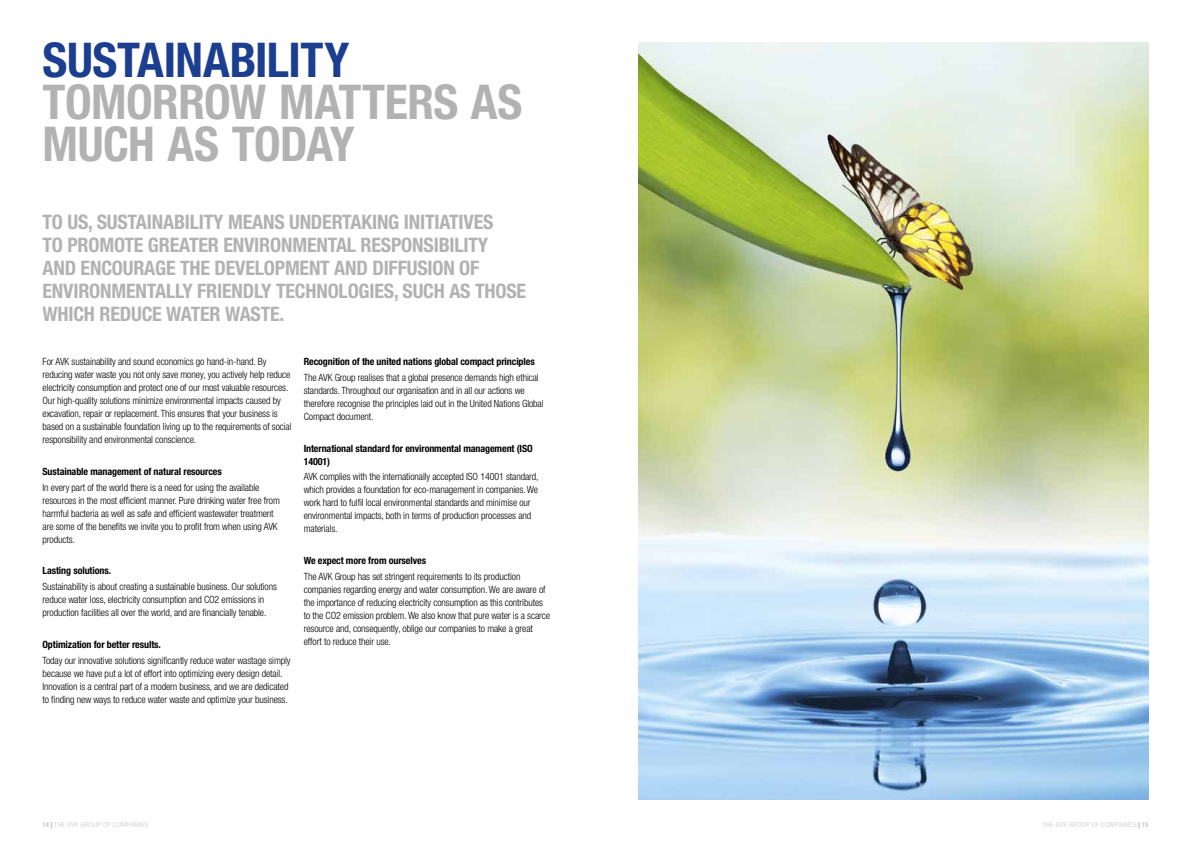
<style>
.page{position:relative;width:1191px;height:842px;background:#fff}
.page>*{position:absolute;margin:0;border:0;box-sizing:border-box;transform-origin:0 0}
.t1{font:700 condensed 48px/42px "Helvetica Neue LT Pro";letter-spacing:-.01em;color:#b3b2b2}
.t2{font:700 condensed 48px "Helvetica Neue LT Pro";letter-spacing:-.005em;color:#1b3e90}
.t3{font:700 condensed 20px/23px "Helvetica Neue LT Pro";letter-spacing:-.01em;color:#b3b2b2}
.t4{font:300 condensed 10px/13px "Helvetica Neue LT Pro";letter-spacing:-.01em;color:#000}
.t5{font:700 condensed 10px/13px "Helvetica Neue LT Pro";letter-spacing:-.01em;color:#000}
.t6{font:300 condensed 7px "Helvetica Neue LT Pro";letter-spacing:.035em;color:#cacaca;scale:1.1 1}
.s1{font-weight:700}
.s2{font-family:"Times New Roman";font-weight:700;font-stretch:normal;color:#706f6f}
</style>
<div class="page">
<img style="left:638px;top:43px;width:510px;height:756px">
<h1 class="t2" style="left:43px;top:31px;width:308px">SUSTAINABILITY</h1>
<h1 class="t1" style="left:43px;top:80px;width:481px">TOMORROW MATTERS AS<br>MUCH AS TODAY</h1>
<h2 class="t3" style="left:43px;top:211px;width:485px">TO US, SUSTAINABILITY MEANS UNDERTAKING INITIATIVES<br>TO PROMOTE GREATER ENVIRONMENTAL RESPONSIBILITY AND ENCOURAGE THE DEVELOPMENT AND DIFFUSION OF ENVIRONMENTALLY FRIENDLY TECHNOLOGIES, SUCH AS THOSE WHICH REDUCE WATER WASTE.</h2>
<p class="t4" style="left:43px;top:355px;width:250px">For AVK sustainability and sound economics go hand-in-hand. By reducing water waste you not only save money, you actively help reduce electricity consumption and protect one of our most valuable resources.<br>Our high-quality solutions minimize environmental impacts caused by excavation, repair or replacement. This ensures that your business is based on a sustainable foundation living up to the requirements of social responsibility and environmental conscience.</p>
<p class="t5" style="left:43px;top:464px;width:181px">Sustainable management of natural resources</p>
<p class="t4" style="left:43px;top:480px;width:239px">In every part of the world there is a need for using the available resources in the most efficient manner. Pure drinking water free from harmful bacteria as well as safe and efficient wastewater treatment are some of the benefits we invite you to profit from when using AVK products.</p>
<p class="t5" style="left:43px;top:564px;width:70px">Lasting solutions.</p>
<p class="t4" style="left:43px;top:580px;width:236px">Sustainability is about creating a sustainable business. Our solutions reduce water loss, electricity consumption and CO2 emissions in production facilities all over the world, and are financially tenable.</p>
<p class="t5" style="left:43px;top:637px;width:120px">Optimization for better results.</p>
<p class="t4" style="left:43px;top:653px;width:250px">Today our innovative solutions significantly reduce water wastage simply because we have put a lot of effort into optimizing every design detail.<br>Innovation is a central part of a modern business, and we are dedicated to finding new ways to reduce water waste and optimize your business.</p>
<p class="t5" style="left:304px;top:355px;width:232px">Recognition of the united nations global compact principles</p>
<p class="t4" style="left:304px;top:371px;width:241px">The AVK Group realises that a global presence demands high ethical standards. Throughout our organisation and in all our actions we therefore recognise the principles laid out in the United Nations Global Compact document.</p>
<p class="t5" style="left:304px;top:441px;width:230px">International standard for environmental management (ISO<br>14001)</p>
<p class="t4" style="left:304px;top:470px;width:236px">AVK complies with the internationally accepted ISO 14001 standard, which provides a foundation for eco-management in companies. We work hard to fulfil local environmental standards and minimise our environmental impacts, both in terms of production processes and materials.</p>
<p class="t5" style="left:304px;top:554px;width:124px">We expect more from ourselves</p>
<p class="t4" style="left:304px;top:570px;width:248px">The AVK Group has set stringent requirements to its production companies regarding energy and water consumption. We are aware of the importance of reducing electricity consumption as this contributes to the CO2 emission problem. We also know that pure water is a scarce resource and, consequently, oblige our companies to make a great effort to reduce their use.</p>
<p class="t6" style="left:43px;top:821px;width:98px"><span class="s1">14</span> <span class="s2">|</span> THE AVK GROUP OF COMPANIES</p>
<p class="t6" style="left:1042px;top:821px;width:98px">THE AVK GROUP OF COMPANIES <span class="s2">|</span> <span class="s1">15</span></p>
</div>
